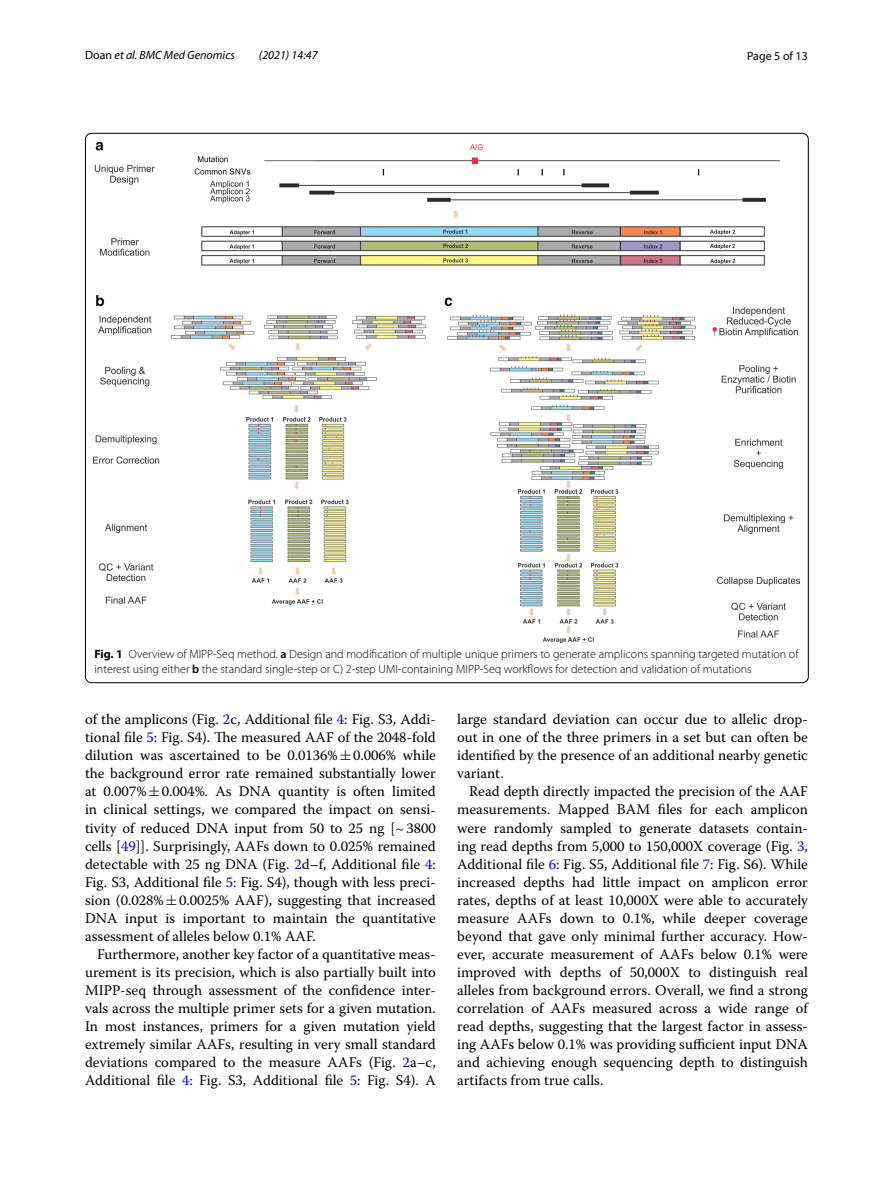
<style>
.page{position:relative;width:893px;height:1187px;background:#fff}
.page>*{position:absolute;margin:0;border:0;box-sizing:border-box;transform-origin:0 0}
.t1{font:14.7px/18px "Warnock Pro";color:#000;text-align:justify}
.t2{font:300 12px/15px "Myriad Pro";color:#000}
.t3{font:italic 12px "Myriad Pro";color:#000}
.t4{font:12px "Myriad Pro";color:#000}
.s1{font-style:normal}
.s2{font-weight:700}
.s3{font-weight:600}
.s4{color:#00f}
.s5{font-family:"MTSY"}
</style>
<div class="page">
<img style="left:94px;top:142px;width:706px;height:500px">
<p class="t3" style="left:85px;top:48px;width:151px"><span class="s1">Doan</span> et al. BMC Med Genomics</p>
<p class="t3" style="left:259px;top:48px;width:60px">(2021) 14:47</p>
<p class="t4" style="left:747px;top:48px;width:62px">Page 5 of 13</p>
<p class="t2" style="left:94px;top:646px;width:706px"><span class="s2">Fig. 1</span> Overview of MIPP-Seq method. <span class="s3">a</span> Design and modification of multiple unique primers to generate amplicons spanning targeted mutation of interest using either <span class="s3">b</span> the standard single-step or C) 2-step UMI-containing MIPP-Seq workflows for detection and validation of mutations</p>
<p class="t1" style="left:85px;top:710px;width:352px">of the amplicons (Fig. <span class="s4">2</span>c, Additional file <span class="s4">4</span>: Fig. S3, Addi&shy;tional file <span class="s4">5</span>: Fig. S4). The measured AAF of the 2048-fold dilution was ascertained to be 0.0136%<span class="s5">±</span>0.006% while the background error rate remained substantially lower at 0.007%<span class="s5">±</span>0.004%. As DNA quantity is often limited in clinical settings, we compared the impact on sensi&shy;tivity of reduced DNA input from 50 to 25 ng [~3800 cells [<span class="s4">49</span>]]. Surprisingly, AAFs down to 0.025% remained detectable with 25 ng DNA (Fig. <span class="s4">2</span>d–f, Additional file <span class="s4">4</span>:<br>Fig. S3, Additional file <span class="s4">5</span>: Fig. S4), though with less preci&shy;sion (0.028%<span class="s5">±</span>0.0025% AAF), suggesting that increased DNA input is important to maintain the quantitative assessment of alleles below 0.1% AAF.</p>
<p class="t1" style="left:85px;top:944px;width:352px;text-indent:12px">Furthermore, another key factor of a quantitative meas&shy;urement is its precision, which is also partially built into MIPP-seq through assessment of the confidence inter&shy;vals across the multiple primer sets for a given mutation.<br>In most instances, primers for a given mutation yield extremely similar AAFs, resulting in very small standard deviations compared to the measure AAFs (Fig. <span class="s4">2</span>a–c, Additional file <span class="s4">4</span>: Fig. S3, Additional file <span class="s4">5</span>: Fig. S4). A</p>
<p class="t1" style="left:457px;top:710px;width:352px">large standard deviation can occur due to allelic drop&shy;out in one of the three primers in a set but can often be identified by the presence of an additional nearby genetic variant.</p>
<p class="t1" style="left:457px;top:782px;width:352px;text-indent:12px">Read depth directly impacted the precision of the AAF measurements. Mapped BAM files for each amplicon were randomly sampled to generate datasets contain&shy;ing read depths from 5,000 to 150,000X coverage (Fig. <span class="s4">3</span>, Additional file <span class="s4">6</span>: Fig. S5, Additional file <span class="s4">7</span>: Fig. S6). While increased depths had little impact on amplicon error rates, depths of at least 10,000X were able to accurately measure AAFs down to 0.1%, while deeper coverage beyond that gave only minimal further accuracy. How&shy;ever, accurate measurement of AAFs below 0.1% were improved with depths of 50,000X to distinguish real alleles from background errors. Overall, we find a strong correlation of AAFs measured across a wide range of read depths, suggesting that the largest factor in assess&shy;ing AAFs below 0.1% was providing sufficient input DNA and achieving enough sequencing depth to distinguish artifacts from true calls.</p>
</div>
